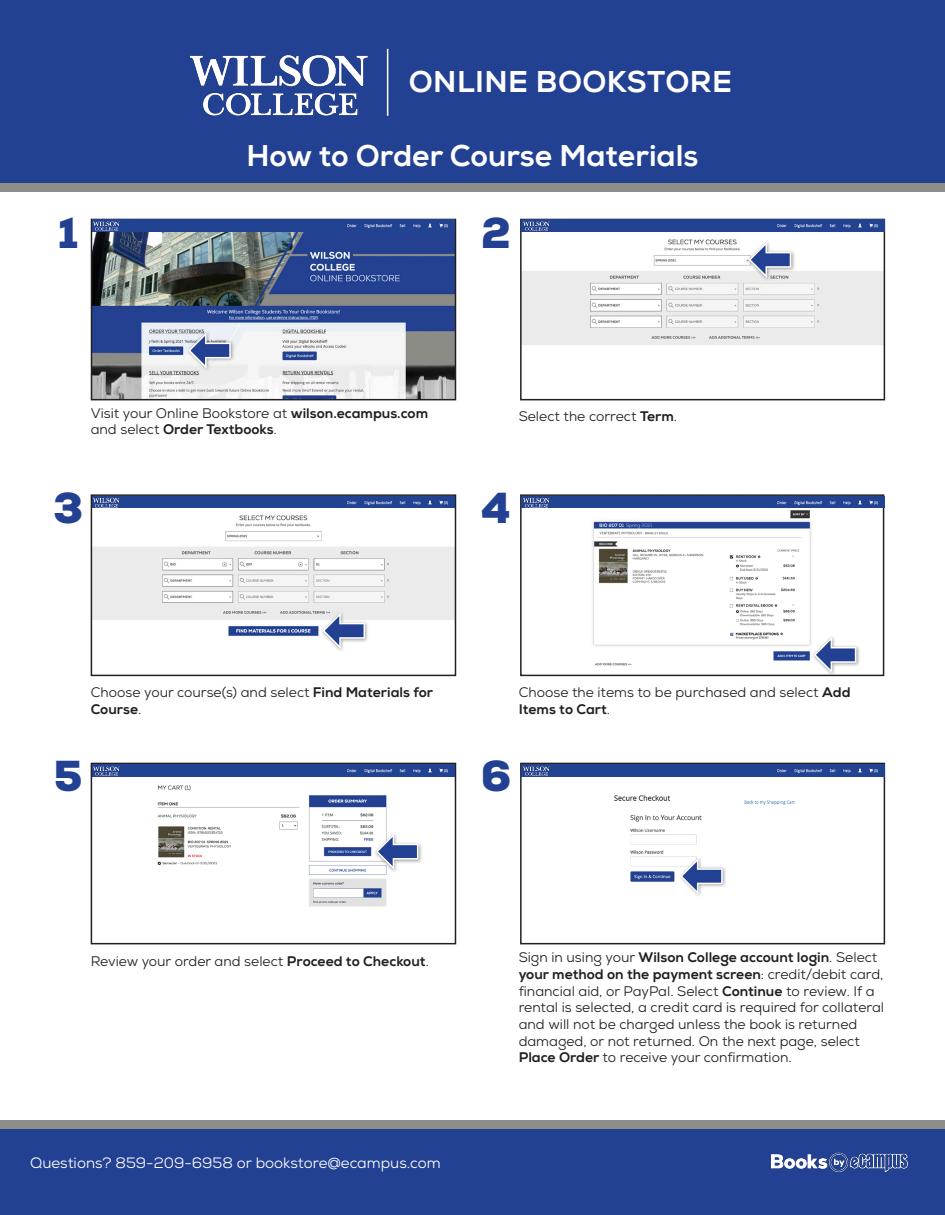
<style>
.page{position:relative;width:945px;height:1215px;background:#fff}
.page>*{position:absolute;margin:0;border:0;box-sizing:border-box;transform-origin:0 0}
.t1{font:900 42px "Nexa";color:#224193}
.t2{font:800 30px "Nexa";color:#fff}
.t3{font:15px "Nexa";color:#fff}
.t4{font:13.8px/16.6px "Nexa";color:#231f20}
.s1{font-weight:800}
</style>
<div class="page">
<img style="left:523px;top:766px;width:359px;height:116px">
<div style="left:520px;top:763px;width:365px;height:181px;border:2px solid #231f20"></div>
<img style="left:94px;top:497px;width:359px;height:139px">
<div style="left:91px;top:494px;width:365px;height:182px;border:2px solid #231f20"></div>
<img style="left:94px;top:222px;width:359px;height:175px">
<div style="left:91px;top:219px;width:365px;height:181px;border:2px solid #231f20"></div>
<img style="left:523px;top:222px;width:359px;height:123px">
<div style="left:520px;top:219px;width:365px;height:181px;border:2px solid #231f20"></div>
<img style="left:592px;top:510px;width:219px;height:156px">
<div style="left:520px;top:494px;width:364px;height:182px;border:2px solid #231f20"></div>
<img style="left:94px;top:766px;width:359px;height:141px">
<div style="left:91px;top:763px;width:365px;height:181px;border:2px solid #231f20"></div>
<div style="left:795px;top:845px;width:8px;height:7px;background:#fff"></div>
<div style="left:0;top:0;width:945px;height:188px;background:#224193"></div>
<div style="left:0;top:183px;width:945px;height:9px;background:#8c8d8a"></div>
<hr style="left:387px;top:49px;width:1px;height:67px;background:#fff">
<img style="left:189px;top:55px;width:179px;height:61px">
<div style="left:0;top:1129px;width:945px;height:86px;background:#224193"></div>
<div style="left:0;top:1120px;width:945px;height:9px;background:#8c8d8a"></div>
<img style="left:771px;top:1152px;width:137px;height:20px">
<img style="left:92px;top:220px;width:29px;height:11px">
<img style="left:92px;top:496px;width:29px;height:11px">
<img style="left:92px;top:765px;width:29px;height:10px">
<img style="left:522px;top:220px;width:28px;height:11px">
<div style="left:522px;top:496px;width:362px;height:12px;background:#224292"></div>
<img style="left:522px;top:496px;width:28px;height:11px">
<img style="left:522px;top:765px;width:28px;height:10px">
<div style="left:186px;top:330px;width:49px;height:43px;background:#231f20;opacity:.45"></div>
<svg style="left:188px;top:332px;width:43px;height:37px"></svg>
<div style="left:746px;top:239px;width:49px;height:43px;background:#231f20;opacity:.45"></div>
<svg style="left:749px;top:242px;width:42px;height:36px"></svg>
<div style="left:320px;top:610px;width:49px;height:43px;background:#231f20;opacity:.45"></div>
<svg style="left:323px;top:613px;width:42px;height:36px"></svg>
<div style="left:811px;top:634px;width:49px;height:43px;background:#231f20;opacity:.45"></div>
<svg style="left:814px;top:637px;width:42px;height:36px"></svg>
<div style="left:373px;top:831px;width:50px;height:43px;background:#231f20;opacity:.45"></div>
<svg style="left:376px;top:833px;width:42px;height:37px"></svg>
<div style="left:678px;top:856px;width:49px;height:42px;background:#231f20;opacity:.45"></div>
<svg style="left:680px;top:858px;width:43px;height:37px"></svg>
<p class="t2" style="left:409px;top:63px;width:325px">ONLINE BOOKSTORE</p>
<p class="t1" style="left:58px;top:205px;width:22px">1</p>
<p class="t2" style="left:247px;top:137px;width:453px">How to Order Course Materials</p>
<p class="t1" style="left:481px;top:205px;width:31px">2</p>
<p class="t4" style="left:91px;top:405px;width:339px">Visit your Online Bookstore at <span class="s1">wilson.ecampus.com </span>and select <span class="s1">Order Textbooks</span>.</p>
<p class="t4" style="left:519px;top:408px;width:160px">Select the correct <span class="s1">Term</span>.</p>
<p class="t1" style="left:53px;top:481px;width:32px">3</p>
<p class="t1" style="left:481px;top:481px;width:31px">4</p>
<p class="t4" style="left:91px;top:684px;width:344px">Choose your course(s) and select <span class="s1">Find Materials for<br>Course</span>.</p>
<p class="t4" style="left:519px;top:684px;width:333px">Choose the items to be purchased and select <span class="s1">Add<br>Items to Cart</span>.</p>
<p class="t1" style="left:54px;top:748px;width:30px">5</p>
<p class="t1" style="left:481px;top:748px;width:32px">6</p>
<p class="t4" style="left:91px;top:953px;width:340px">Review your order and select <span class="s1">Proceed to Checkout</span>.</p>
<p class="t4" style="left:519px;top:949px;width:367px">Sign in using your <span class="s1">Wilson College account login</span>. Select <span class="s1">your method on the payment screen</span>: credit/debit card, financial aid, or PayPal. Select <span class="s1">Continue</span> to review. If a rental is selected, a credit card is required for collateral and will not be charged unless the book is returned damaged, or not returned. On the next page, select <span class="s1">Place Order</span> to receive your confirmation.</p>
<p class="t3" style="left:30px;top:1153px;width:412px">Questions? 859-209-6958 or bookstore@ecampus.com</p>
</div>
